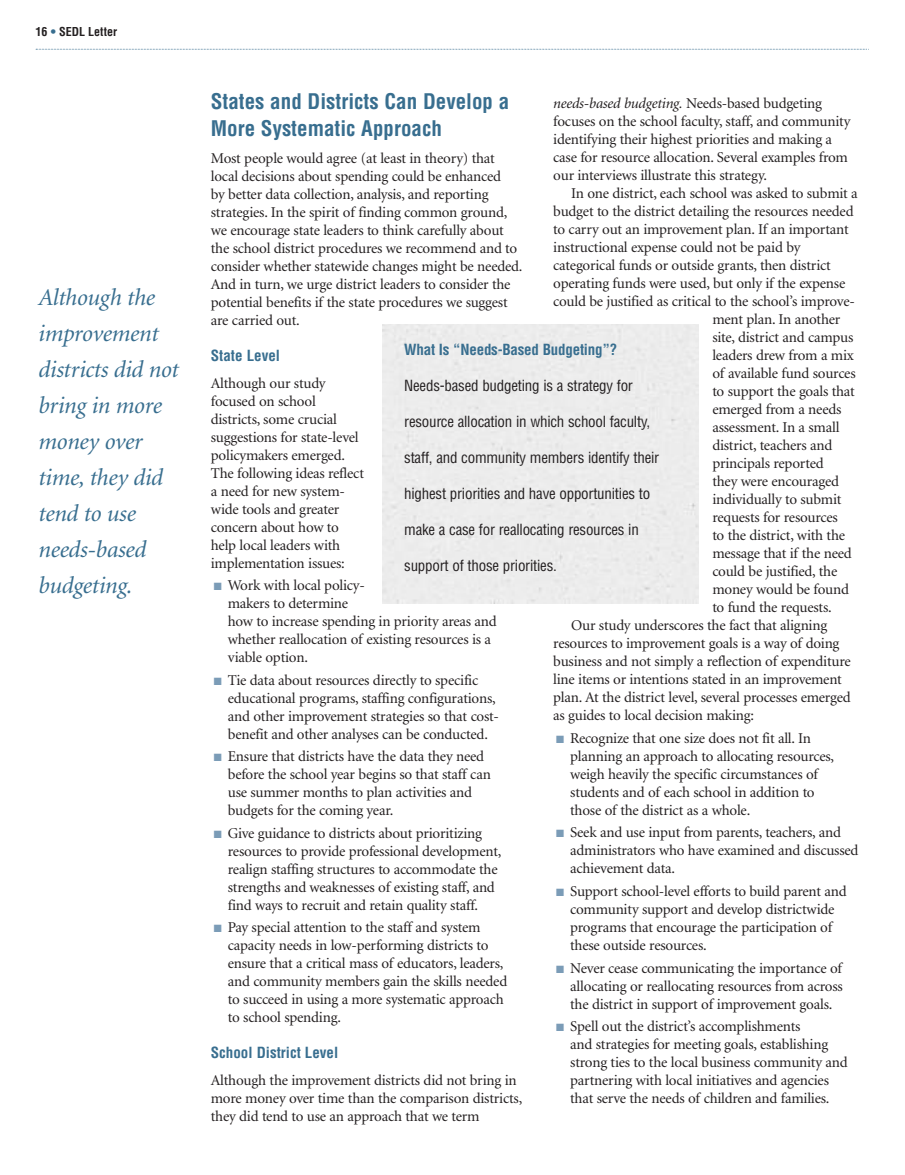
<style>
.page{position:relative;width:905px;height:1175px;background:#fff}
.page>*{position:absolute;margin:0;border:0;box-sizing:border-box;transform-origin:0 0}
.t1{font:italic 24px/36px "Minion";letter-spacing:-.015em;color:#386e8f}
.t2{font:700 condensed 21px/27px "Helvetica";color:#386e8f}
.t3{font:15px/18px "Minion";letter-spacing:-.015em;color:#231f20}
.t4{font:condensed 15px "Helvetica";letter-spacing:-.015em;color:#231f20}
.t5{font:700 condensed 15px "Helvetica";color:#386e8f}
.t6{font:700 condensed 12px "Helvetica";color:#231f20}
.s1{color:#386e8f}
.s2{color:#7b9cb7}
.s3{font-style:italic}
</style>
<div class="page">
<svg style="left:36px;top:49px;width:833px;height:1px"></svg>
<p class="t6" style="left:35px;top:25px;width:83px">16 <span class="s1">•</span> SEDL Letter</p>
<h1 class="t1" style="left:39px;top:281px;width:142px">Although the improvement districts did not bring in more money over time, they did tend to use needs-based budgeting.</h1>
<h2 class="t2" style="left:211px;top:88px;width:300px">States and Districts Can Develop a<br>More Systematic Approach</h2>
<p class="t3" style="left:211px;top:150px;width:313px">Most people would agree (at least in theory) that local decisions about spending could be enhanced<br>by better data collection, analysis, and reporting strategies. In the spirit of finding common ground, we encourage state leaders to think carefully about the school district procedures we recommend and to consider whether statewide changes might be needed.<br>And in turn, we urge district leaders to consider the potential benefits if the state procedures we suggest are carried out.</p>
<p class="t5" style="left:211px;top:347px;width:71px">State Level</p>
<p class="t3" style="left:211px;top:375px;width:155px">Although our study focused on school districts, some crucial suggestions for state-level policymakers emerged.<br>The following ideas reflect a need for new system&shy;wide tools and greater concern about how to help local leaders with implementation issues:</p>
<p class="t3" style="left:228px;top:577px;width:270px;text-indent:-14px"><span class="s2">■</span> Work with local policy-<br>makers to determine<br>how to increase spending in priority areas and whether reallocation of existing resources is a viable option.</p>
<p class="t3" style="left:228px;top:672px;width:273px;text-indent:-14px"><span class="s2">■</span> Tie data about resources directly to specific educational programs, staffing configurations, and other improvement strategies so that cost&shy;benefit and other analyses can be conducted.</p>
<p class="t3" style="left:228px;top:748px;width:264px;text-indent:-14px"><span class="s2">■</span> Ensure that districts have the data they need before the school year begins so that staff can use summer months to plan activities and budgets for the coming year.</p>
<p class="t3" style="left:228px;top:825px;width:275px;text-indent:-14px"><span class="s2">■</span> Give guidance to districts about prioritizing resources to provide professional development, realign staffing structures to accommodate the strengths and weaknesses of existing staff, and find ways to recruit and retain quality staff.</p>
<p class="t3" style="left:228px;top:919px;width:281px;text-indent:-14px"><span class="s2">■</span> Pay special attention to the staff and system capacity needs in low-performing districts to ensure that a critical mass of educators, leaders, and community members gain the skills needed to succeed in using a more systematic approach to school spending.</p>
<p class="t5" style="left:211px;top:1044px;width:129px">School District Level</p>
<p class="t3" style="left:211px;top:1072px;width:313px">Although the improvement districts did not bring in more money over time than the comparison districts, they did tend to use an approach that we term</p>
<p class="t3" style="left:553px;top:96px;width:299px"><span class="s3">needs-based budgeting.</span> Needs-based budgeting focuses on the school faculty, staff, and community identifying their highest priorities and making a case for resource allocation. Several examples from our interviews illustrate this strategy.</p>
<p class="t3" style="left:571px;top:186px;width:288px">In one district, each school was asked to submit a</p>
<p class="t3" style="left:553px;top:204px;width:302px">budget to the district detailing the resources needed</p>
<p class="t3" style="left:553px;top:222px;width:297px">to carry out an improvement plan. If an important</p>
<p class="t3" style="left:553px;top:240px;width:249px">instructional expense could not be paid by</p>
<p class="t3" style="left:553px;top:258px;width:279px">categorical funds or outside grants, then district</p>
<p class="t3" style="left:553px;top:276px;width:293px">operating funds were used, but only if the expense</p>
<p class="t3" style="left:553px;top:294px;width:303px">could be justified as critical to the school’s improve-</p>
<p class="t3" style="left:712px;top:312px;width:129px">ment plan. In another</p>
<p class="t3" style="left:712px;top:330px;width:143px">site, district and campus</p>
<p class="t3" style="left:712px;top:348px;width:143px">leaders drew from a mix</p>
<p class="t3" style="left:712px;top:366px;width:145px">of available fund sources</p>
<p class="t3" style="left:712px;top:384px;width:144px">to support the goals that</p>
<p class="t3" style="left:712px;top:402px;width:131px">emerged from a needs</p>
<p class="t3" style="left:712px;top:420px;width:129px">assessment. In a small</p>
<p class="t3" style="left:712px;top:438px;width:121px">district, teachers and</p>
<p class="t3" style="left:712px;top:456px;width:113px">principals reported</p>
<p class="t3" style="left:712px;top:474px;width:128px">they were encouraged</p>
<p class="t3" style="left:712px;top:492px;width:131px">individually to submit</p>
<p class="t3" style="left:712px;top:510px;width:127px">requests for resources</p>
<p class="t3" style="left:712px;top:528px;width:134px">to the district, with the</p>
<p class="t3" style="left:712px;top:546px;width:141px">message that if the need</p>
<p class="t3" style="left:712px;top:564px;width:126px">could be justified, the</p>
<p class="t3" style="left:712px;top:582px;width:138px">money would be found</p>
<p class="t3" style="left:712px;top:600px;width:121px">to fund the requests.</p>
<p class="t3" style="left:571px;top:618px;width:257px">Our study underscores the fact that aligning</p>
<p class="t3" style="left:553px;top:636px;width:288px">resources to improvement goals is a way of doing</p>
<p class="t3" style="left:553px;top:654px;width:299px">business and not simply a reflection of expenditure</p>
<p class="t3" style="left:553px;top:672px;width:290px">line items or intentions stated in an improvement</p>
<p class="t3" style="left:553px;top:690px;width:299px">plan. At the district level, several processes emerged</p>
<p class="t3" style="left:553px;top:708px;width:202px">as guides to local decision making:</p>
<p class="t3" style="left:570px;top:730px;width:265px;text-indent:-14px"><span class="s2">■</span> Recognize that one size does not fit all. In planning an approach to allocating resources, weigh heavily the specific circumstances of students and of each school in addition to those of the district as a whole.</p>
<p class="t3" style="left:570px;top:825px;width:290px;text-indent:-14px"><span class="s2">■</span> Seek and use input from parents, teachers, and administrators who have examined and discussed achievement data.</p>
<p class="t3" style="left:570px;top:883px;width:278px;text-indent:-14px"><span class="s2">■</span> Support school-level efforts to build parent and community support and develop districtwide programs that encourage the participation of these outside resources.</p>
<p class="t3" style="left:570px;top:960px;width:274px;text-align:justify;text-indent:-14px"><span class="s2">■</span> Never cease communicating the importance of allocating or reallocating resources from across the district in support of improvement goals.</p>
<p class="t3" style="left:570px;top:1018px;width:279px;text-indent:-14px"><span class="s2">■</span> Spell out the district’s accomplishments<br>and strategies for meeting goals, establishing strong ties to the local business community and partnering with local initiatives and agencies that serve the needs of children and families.</p>
<p class="t5" style="left:404px;top:341px;width:214px">What Is “Needs-Based Budgeting”?</p>
<p class="t4" style="left:404px;top:377px;width:230px">Needs-based budgeting is a strategy for</p>
<p class="t4" style="left:404px;top:413px;width:247px">resource allocation in which school faculty,</p>
<p class="t4" style="left:404px;top:449px;width:256px">staff, and community members identify their</p>
<p class="t4" style="left:404px;top:485px;width:247px">highest priorities and have opportunities to</p>
<p class="t4" style="left:404px;top:521px;width:236px">make a case for reallocating resources in</p>
<p class="t4" style="left:404px;top:557px;width:154px">support of those priorities.</p>
</div>
